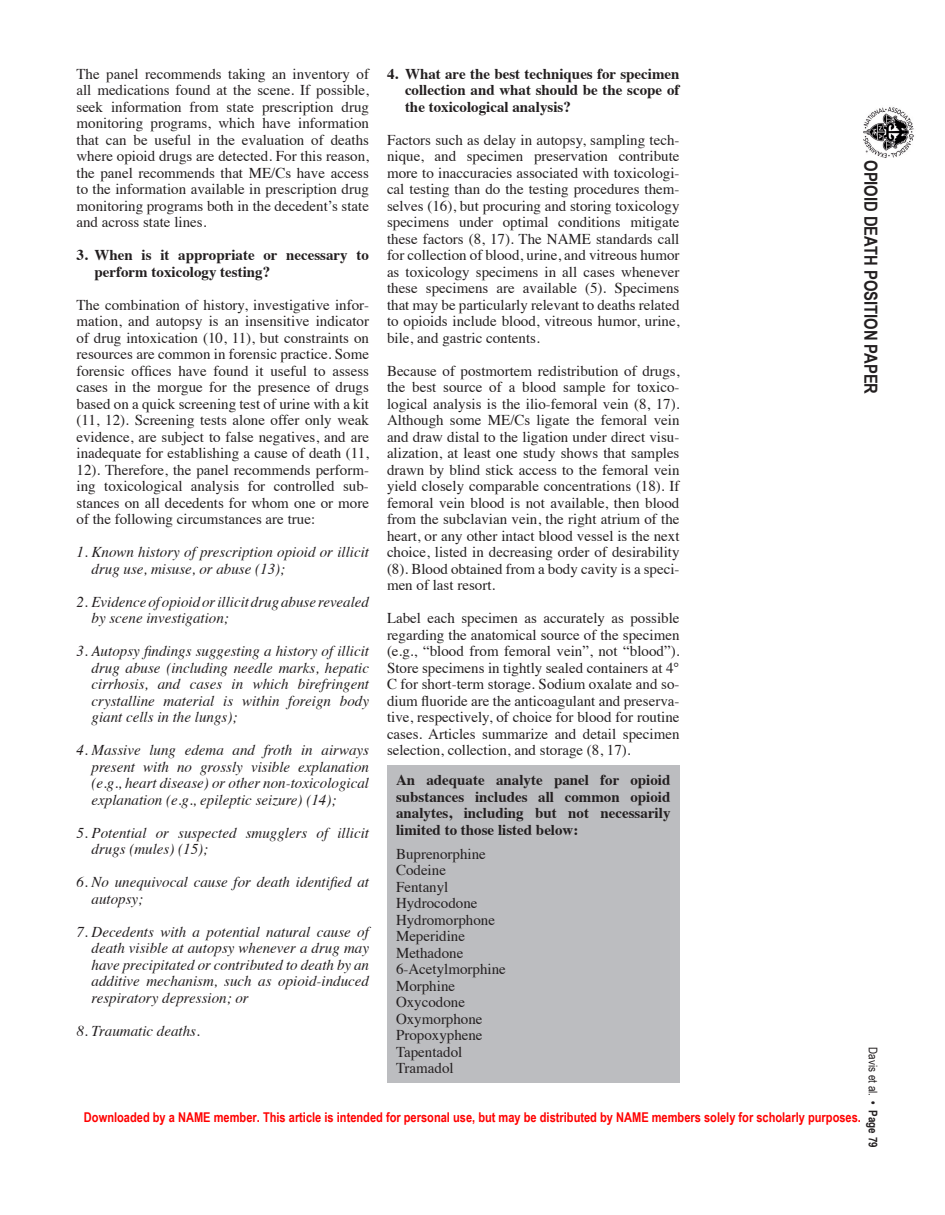
<style>
.page{position:relative;width:945px;height:1215px;background:#fff}
.page>*{position:absolute;margin:0;border:0;box-sizing:border-box;transform-origin:0 0}
.t1{font:700 18px "Arial Narrow";color:#231f20}
.t2{font:15px/16.5px "Times";color:#231f20}
.t3{font:italic 15px/16.5px "Times";color:#231f20}
.t4{font:700 15px/16.5px "Times";color:#231f20;text-align:justify}
.t5{font:700 13.5px "Arial Narrow";color:#f00}
.t6{font:700 12px "Arial Narrow";color:#231f20}
.s1{font-weight:400}
</style>
<div class="page">
<img style="left:863px;top:107px;width:51px;height:51px">
<div style="left:387px;top:765px;width:293px;height:318px;background:#bcbdc0"></div>
<p class="t4" style="left:405px;top:67px;width:276px;text-indent:-18px">4. What are the best techniques for specimen collection and what should be the scope of the toxicological analysis?</p>
<p class="t2" style="left:387px;top:133px;width:298px">Factors such as delay in autopsy, sampling tech&shy;nique, and specimen preservation contribute more to inaccuracies associated with toxicologi&shy;cal testing than do the testing procedures them-291792(!GF&amp;'(:3+(465036*.&lt;(/.8(2+56*.&lt;(+5H*0515&lt;;( specimens under optimal conditions mitigate these factors (8, 17). The NAME standards call for collection of blood, urine, and vitreous humor as toxicology specimens in all cases whenever these specimens are available (5). Specimens that may be particularly relevant to deaths related to opioids include blood, vitreous humor, urine, bile, and gastric contents.</p>
<p class="t2" style="left:387px;top:364px;width:294px;text-align:justify">Because of postmortem redistribution of drugs, the best source of a blood sample for toxico&shy;logical analysis is the ilio-femoral vein (8, 17).<br>Although some ME/Cs ligate the femoral vein and draw distal to the ligation under direct visu&shy;alization, at least one study shows that samples drawn by blind stick access to the femoral vein yield closely comparable concentrations (18). If femoral vein blood is not available, then blood from the subclavian vein, the right atrium of the heart, or any other intact blood vessel is the next choice, listed in decreasing order of desirability (8). Blood obtained from a body cavity is a speci&shy;men of last resort.</p>
<p class="t2" style="left:387px;top:611px;width:294px;text-align:justify">Label each specimen as accurately as possible regarding the anatomical source of the specimen (e.g., “blood from femoral vein”, not “blood”).<br>Store specimens in tightly sealed containers at 4° C for short-term storage. Sodium oxalate and so-8*3&gt;(B356*89(/69(+,9(/.+*05/&lt;31/.+(/.8(4692967/- tive, respectively, of choice for blood for routine cases. Articles summarize and detail specimen selection, collection, and storage (8, 17).</p>
<p class="t2" style="left:76px;top:67px;width:294px;text-align:justify">The panel recommends taking an inventory of all medications found at the scene. If possible, seek information from state prescription drug monitoring programs, which have information that can be useful in the evaluation of deaths where opioid drugs are detected. For this reason, the panel recommends that ME/Cs have access to the information available in prescription drug monitoring programs both in the decedent’s state and across state lines.</p>
<p class="t4" style="left:94px;top:248px;width:276px;text-indent:-18px">3. When is it appropriate or necessary to perform toxicology testing?</p>
<p class="t2" style="left:76px;top:298px;width:298px">The combination of history, investigative infor&shy;mation, and autopsy is an insensitive indicator of drug intoxication (10, 11), but constraints on resources are common in forensic practice. Some =569.2*0( 5=-092( ,/79( =53.8( *+( 329=31( +5( /22922( cases in the morgue for the presence of drugs based on a quick screening test of urine with a kit (11, 12). Screening tests alone offer only weak evidence, are subject to false negatives, and are inadequate for establishing a cause of death (11, 12). Therefore, the panel recommends perform&shy;ing toxicological analysis for controlled sub&shy;stances on all decedents for whom one or more of the following circumstances are true:</p>
<p class="t3" style="left:92px;top:545px;width:279px;text-indent:-15px">1. Known history of prescription opioid or illicit drug use, misuse, or abuse (13);</p>
<p class="t3" style="left:92px;top:595px;width:279px;text-indent:-15px">2. Evidence of opioid or illicit drug abuse revealed by scene investigation;</p>
<p class="t3" style="left:92px;top:644px;width:283px;text-indent:-15px">!"#$%&amp;'()*#+,-.,/)#)%//0)&amp;.,/#1#2.)&amp;'3*#'4#.55.6.&amp;# drug abuse (including needle marks, hepatic cirrhosis, and cases in which birefringent crystalline material is within foreign body giant cells in the lungs);</p>
<p class="t3" style="left:92px;top:743px;width:279px;text-align:justify;text-indent:-15px">4. Massive lung edema and froth in airways present with no grossly visible explanation (e.g., heart disease) or other non-toxicological explanation (e.g., epileptic seizure) (14);</p>
<p class="t3" style="left:92px;top:826px;width:279px;text-indent:-15px">5. Potential or suspected smugglers of illicit drugs (mules) (15);</p>
<p class="t3" style="left:92px;top:875px;width:283px;text-indent:-15px">7"#8'# %,09%.:'615# 61%)0#4'3# -01&amp;2#.-0,&amp;.+0-# 1&amp;# autopsy;</p>
<p class="t3" style="left:92px;top:925px;width:279px;text-align:justify;text-indent:-15px">7. Decedents with a potential natural cause of death visible at autopsy whenever a drug may have precipitated or contributed to death by an additive mechanism, such as opioid-induced respiratory depression; or</p>
<p class="t3" style="left:77px;top:1024px;width:125px">8. Traumatic deaths.</p>
<p class="t1" style="left:881px;top:160px;width:236px;rotate:90deg">OPIOID DEATH POSITION PAPER</p>
<p class="t4" style="left:396px;top:773px;width:276px">An adequate analyte panel for opioid substances includes all common opioid analytes, including but not necessarily limited to those listed below:</p>
<p class="t2" style="left:396px;top:847px;width:111px">Buprenorphine<br>Codeine<br>Fentanyl<br>Hydrocodone<br>Hydromorphone<br>Meperidine<br>Methadone<br>FI#09+;1&gt;564,*.9<br>Morphine<br>Oxycodone<br>Oxymorphone<br>Propoxyphene<br>Tapentadol<br>Tramadol</p>
<p class="t5" style="left:84px;top:1107px;width:779px">Downloaded by a NAME member. This article is intended for personal use, but may be distributed by NAME members solely for scholarly purposes.</p>
<p class="t6" style="left:880px;top:1047px;width:102px;rotate:90deg"><span class="s1">Davis et al.</span>!!"!!#$%&amp;!'T</p>
</div>
